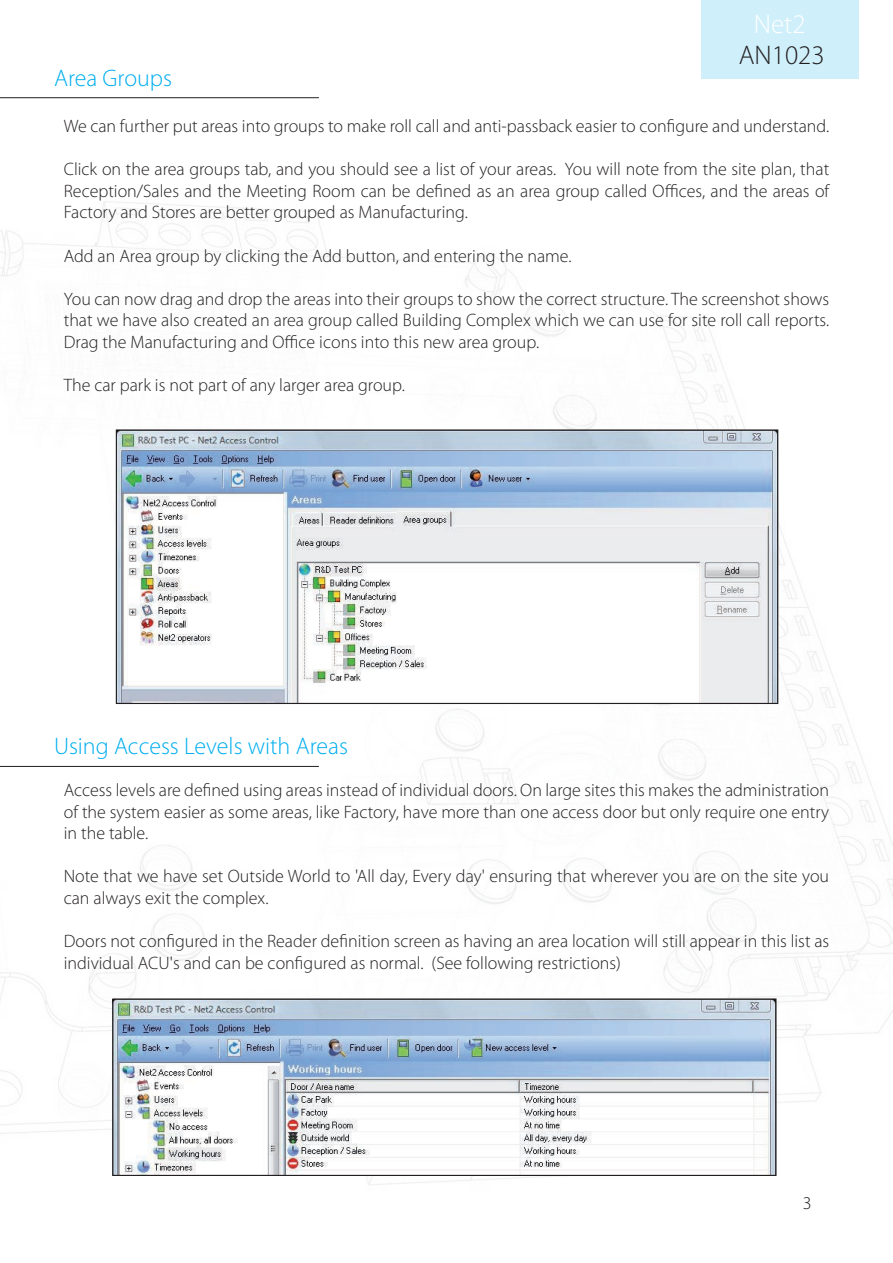
<style>
.page{position:relative;width:893px;height:1263px;background:#fff}
.page>*{position:absolute;margin:0;border:0;box-sizing:border-box;transform-origin:0 0}
.t1{font:300 27px "Myriad Pro";color:#231f20}
.t2{font:300 27px "Myriad Pro";color:#fff}
.Section_title{font:300 24px "Myriad Pro";color:#00aeef}
.Text{font:300 18px/21.6px "Myriad Pro";color:#231f20;text-align:justify}
</style>
<div class="page">
<div style="left:702px;top:0;width:157px;height:79px;background:#cfeffb"></div>
<img style="left:1px;top:201px;width:892px;height:984px">
<hr style="left:0;top:97px;width:319px;height:1px;background:#231f20">
<hr style="left:0;top:766px;width:319px;height:1px;background:#231f20">
<img style="left:118px;top:431px;width:658px;height:271px">
<div style="left:116px;top:429px;width:662px;height:275px;border:1px solid #231f20"></div>
<img style="left:114px;top:1000px;width:660px;height:174px">
<div style="left:112px;top:998px;width:664px;height:178px;border:1px solid #231f20"></div>
<h1 class="t2" style="left:754px;top:8px;width:53px">Net2</h1>
<p class="Section_title" style="left:54px;top:63px;width:120px">Area Groups</p>
<h1 class="t1" style="left:739px;top:39px;width:87px">AN1023</h1>
<p class="Text" style="left:64px;top:115px;width:767px">We can further put areas into groups to make roll call and anti-passback easier to configure and understand.</p>
<p class="Text" style="left:64px;top:158px;width:767px">Click on the area groups tab, and you should see a list of your areas. You will note from the site plan, that Reception/Sales and the Meeting Room can be defined as an area group called Offices, and the areas of Factory and Stores are better grouped as Manufacturing.</p>
<p class="Text" style="left:64px;top:245px;width:509px">Add an Area group by clicking the Add button, and entering the name.</p>
<p class="Text" style="left:64px;top:288px;width:767px">You can now drag and drop the areas into their groups to show the correct structure. The screenshot shows that we have also created an area group called Building Complex which we can use for site roll call reports.<br>Drag the Manufacturing and Office icons into this new area group.</p>
<p class="Text" style="left:64px;top:374px;width:343px">The car park is not part of any larger area group.</p>
<p class="Section_title" style="left:54px;top:731px;width:296px">Using Access Levels with Areas</p>
<p class="Text" style="left:64px;top:779px;width:767px">Access levels are defined using areas instead of individual doors. On large sites this makes the administration of the system easier as some areas, like Factory, have more than one access door but only require one entry in the table.</p>
<p class="Text" style="left:64px;top:865px;width:767px">Note that we have set Outside World to 'All day, Every day' ensuring that wherever you are on the site you can always exit the complex.</p>
<p class="Text" style="left:64px;top:930px;width:767px">Doors not configured in the Reader definition screen as having an area location will still appear in this list as individual ACU's and can be configured as normal. (See following restrictions)</p>
<p class="Text" style="left:803px;top:1192px;width:10px">3</p>
</div>
